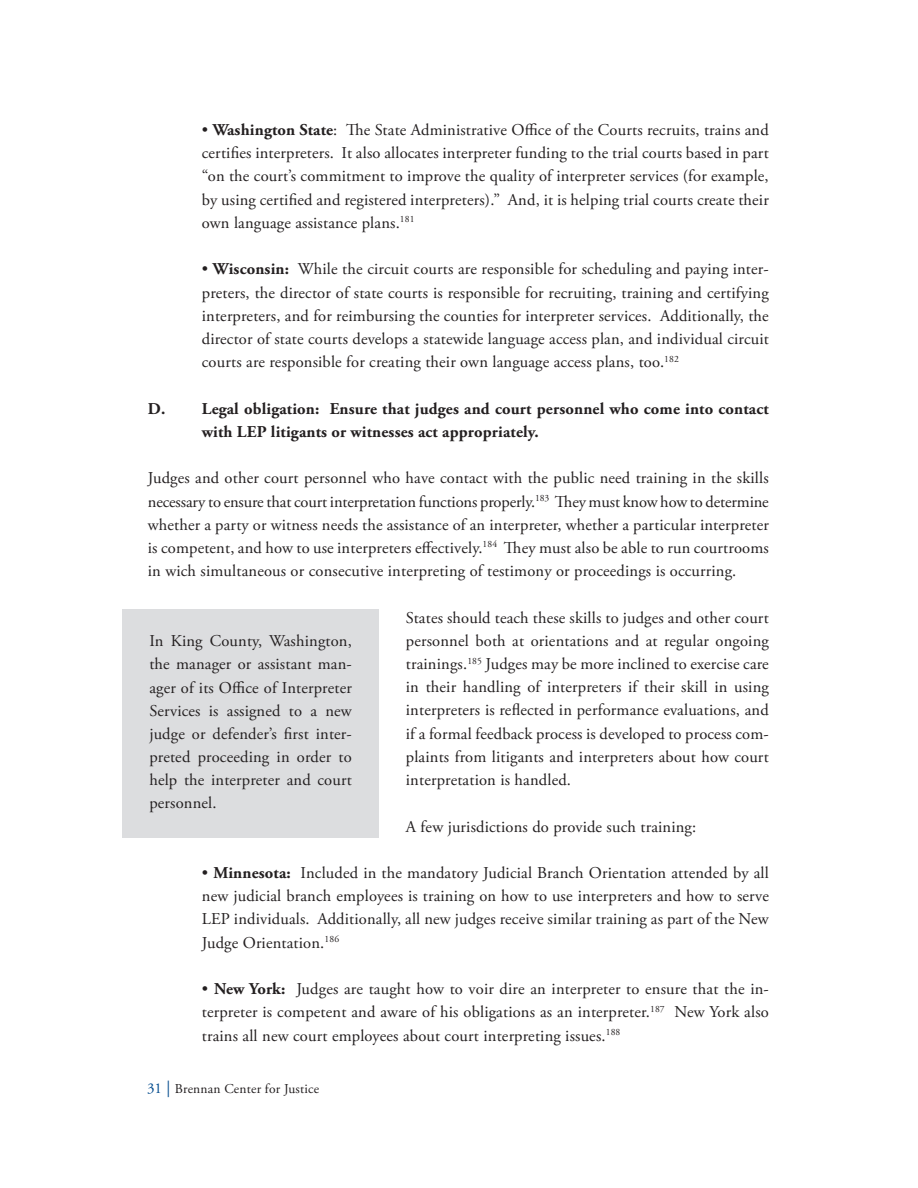
<style>
.page{position:relative;width:918px;height:1188px;background:#fff}
.page>*{position:absolute;margin:0;border:0;box-sizing:border-box;transform-origin:0 0}
.t1{font:16.5px/23.2px "Adobe Garamond Pro";letter-spacing:.01em;color:#231f20;text-align:justify}
.t2{font:700 16.5px/23.2px "Adobe Garamond Pro";letter-spacing:.01em;color:#231f20}
.t3{font:13.5px "Adobe Garamond Pro";letter-spacing:.015em;color:#231f20}
.s1{font-weight:700}
.s2{font-size:15px;color:#004a8d}
.s3{font-size:16.5px;color:#004a8d}
</style>
<div class="page">
<div style="left:122px;top:609px;width:257px;height:229px;background:#dcdddf"></div>
<p class="t1" style="left:202px;top:119px;width:569px">• <span class="s1">Washington State</span>: The State Administrative Office of the Courts recruits, trains and certifies interpreters. It also allocates interpreter funding to the trial courts based in part “on the court’s commitment to improve the quality of interpreter services (for example, by using certified and registered interpreters).” And, it is helping trial courts create their own language assistance plans.<sup>181</sup></p>
<p class="t1" style="left:202px;top:258px;width:569px">• <span class="s1">Wisconsin:</span> While the circuit courts are responsible for scheduling and paying inter&shy;preters, the director of state courts is responsible for recruiting, training and certifying interpreters, and for reimbursing the counties for interpreter services. Additionally, the director of state courts develops a statewide language access plan, and individual circuit courts are responsible for creating their own language access plans, too.<sup>182</sup></p>
<p class="t2" style="left:202px;top:397px;width:568px;text-indent:-54px">D. Legal obligation: Ensure that judges and court personnel who come into contact with LEP litigants or witnesses act appropriately.</p>
<p class="t1" style="left:148px;top:467px;width:623px">Judges and other court personnel who have contact with the public need training in the skills necessary to ensure that court interpretation functions properly.<sup>183</sup> They must know how to determine whether a party or witness needs the assistance of an interpreter, whether a particular interpreter is competent, and how to use interpreters effectively.<sup>184</sup> They must also be able to run courtrooms in wich simultaneous or consecutive interpreting of testimony or proceedings is occurring.</p>
<p class="t1" style="left:406px;top:606px;width:365px">States should teach these skills to judges and other court personnel both at orientations and at regular ongoing trainings.<sup>185</sup> Judges may be more inclined to exercise care in their handling of interpreters if their skill in using interpreters is reflected in performance evaluations, and if a formal feedback process is developed to process com&shy;plaints from litigants and interpreters about how court interpretation is handled.</p>
<p class="t1" style="left:406px;top:815px;width:292px">A few jurisdictions do provide such training:</p>
<p class="t1" style="left:202px;top:862px;width:569px">• <span class="s1">Minnesota:</span> Included in the mandatory Judicial Branch Orientation attended by all new judicial branch employees is training on how to use interpreters and how to serve LEP individuals. Additionally, all new judges receive similar training as part of the New Judge Orientation.<sup>186</sup></p>
<p class="t1" style="left:202px;top:978px;width:569px">• <span class="s1">New York:</span> Judges are taught how to voir dire an interpreter to ensure that the in&shy;terpreter is competent and aware of his obligations as an interpreter.<sup>187</sup> New York also trains all new court employees about court interpreting issues.<sup>188</sup></p>
<p class="t1" style="left:149px;top:630px;width:204px">In King County, Washington, the manager or assistant man&shy;ager of its Office of Interpreter Services is assigned to a new judge or defender’s first inter&shy;preted proceeding in order to help the interpreter and court personnel.</p>
<p class="t3" style="left:147px;top:1081px;width:174px"><span class="s2">31</span> <span class="s3">|</span> Brennan Center for Justice</p>
</div>
